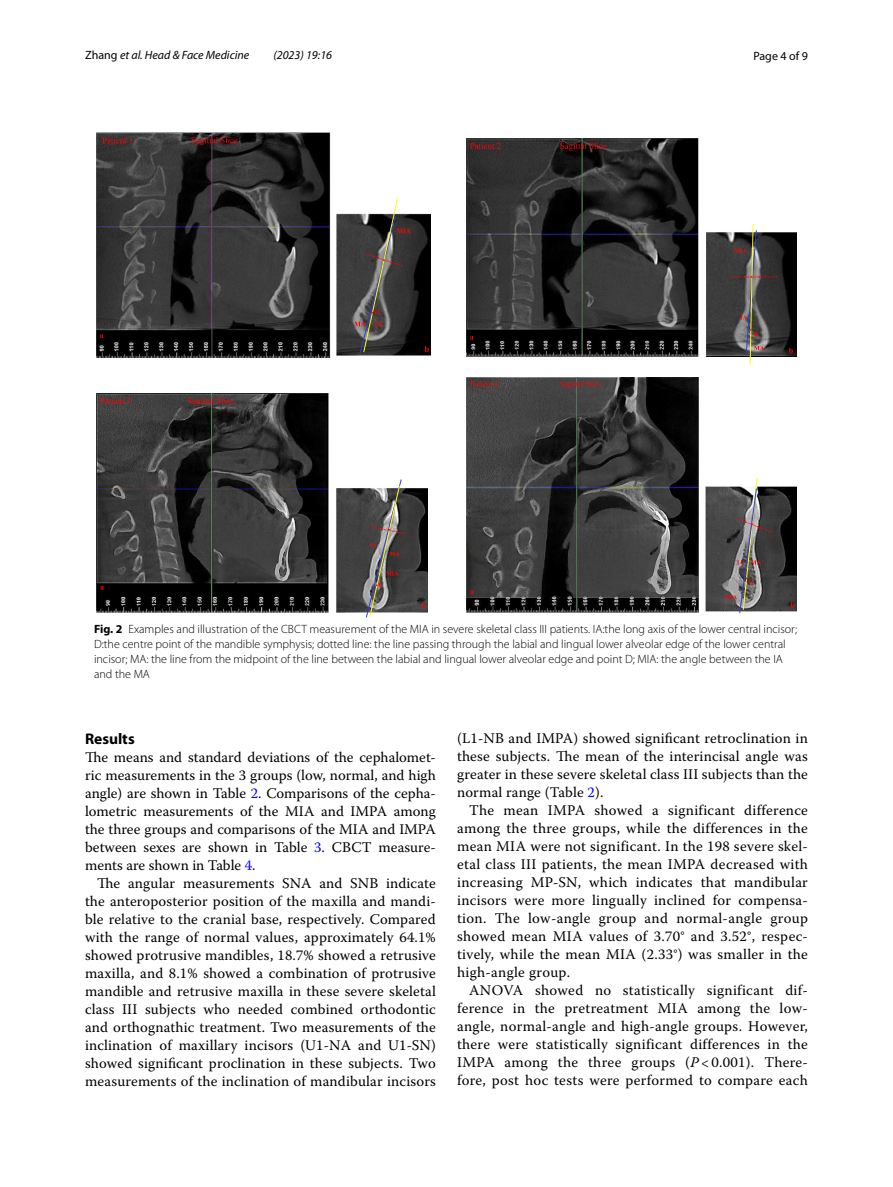
<style>
.page{position:relative;width:893px;height:1187px;background:#fff}
.page>*{position:absolute;margin:0;border:0;box-sizing:border-box;transform-origin:0 0}
.t1{font:700 15.45px "Myriad Pro";color:#000}
.t2{font:14.7px/18px "Warnock Pro";letter-spacing:.01em;color:#000;text-align:justify}
.t3{font:300 12px/15px "Myriad Pro";color:#000}
.t4{font:italic 12px "Myriad Pro";color:#000}
.t5{font:12px "Myriad Pro";color:#000}
.s1{font-style:normal}
.s2{font-weight:700}
.s3{color:#00f}
.s4{font-style:italic}
</style>
<div class="page">
<img style="left:96px;top:133px;width:335px;height:224px">
<img style="left:466px;top:138px;width:330px;height:219px">
<img style="left:97px;top:393px;width:331px;height:219px">
<img style="left:467px;top:377px;width:330px;height:235px">
<svg style="left:100px;top:334px;width:3px;height:4px"></svg>
<svg style="left:102px;top:137px;width:30px;height:6px"></svg>
<svg style="left:192px;top:137px;width:46px;height:8px"></svg>
<svg style="left:425px;top:346px;width:4px;height:6px"></svg>
<svg style="left:354px;top:198px;width:57px;height:155px;background:#5b5956"></svg>
<svg style="left:470px;top:143px;width:30px;height:6px"></svg>
<svg style="left:470px;top:336px;width:4px;height:3px"></svg>
<svg style="left:560px;top:143px;width:46px;height:8px"></svg>
<svg style="left:731px;top:224px;width:47px;height:141px;background:#64615e"></svg>
<svg style="left:789px;top:348px;width:4px;height:5px"></svg>
<svg style="left:100px;top:397px;width:30px;height:7px"></svg>
<svg style="left:188px;top:397px;width:46px;height:8px"></svg>
<svg style="left:366px;top:479px;width:40px;height:138px;background:#736f6d"></svg>
<svg style="left:100px;top:585px;width:4px;height:4px"></svg>
<svg style="left:421px;top:603px;width:4px;height:5px"></svg>
<svg style="left:470px;top:381px;width:28px;height:5px"></svg>
<svg style="left:559px;top:381px;width:42px;height:7px"></svg>
<svg style="left:724px;top:477px;width:50px;height:136px;background:#6e6b6b"></svg>
<svg style="left:470px;top:590px;width:4px;height:4px"></svg>
<svg style="left:791px;top:602px;width:4px;height:5px"></svg>
<p class="t4" style="left:85px;top:48px;width:166px"><span class="s1">Zhang</span> et al. Head &amp; Face Medicine</p>
<p class="t4" style="left:273px;top:48px;width:60px">(2023) 19:16</p>
<p class="t5" style="left:753px;top:48px;width:56px">Page 4 of 9</p>
<p class="t3" style="left:94px;top:621px;width:705px"><span class="s2">Fig. 2</span> Examples and illustration of the CBCT measurement of the MIA in severe skeletal class III patients. IA:the long axis of the lower central incisor; D:the centre point of the mandible symphysis; dotted line: the line passing through the labial and lingual lower alveolar edge of the lower central incisor; MA: the line from the midpoint of the line between the labial and lingual lower alveolar edge and point D; MIA: the angle between the IA and the MA</p>
<p class="t1" style="left:85px;top:728px;width:51px">Results</p>
<p class="t2" style="left:85px;top:747px;width:352px">The means and standard deviations of the cephalomet&shy;ric measurements in the 3 groups (low, normal, and high angle) are shown in Table <span class="s3">2</span>. Comparisons of the cepha&shy;lometric measurements of the MIA and IMPA among the three groups and comparisons of the MIA and IMPA between sexes are shown in Table <span class="s3">3</span>. CBCT measure&shy;ments are shown in Table <span class="s3">4</span>.</p>
<p class="t2" style="left:85px;top:873px;width:352px;text-indent:12px">The angular measurements SNA and SNB indicate the anteroposterior position of the maxilla and mandi&shy;ble relative to the cranial base, respectively. Compared with the range of normal values, approximately 64.1% showed protrusive mandibles, 18.7% showed a retrusive maxilla, and 8.1% showed a combination of protrusive mandible and retrusive maxilla in these severe skeletal class III subjects who needed combined orthodontic and orthognathic treatment. Two measurements of the inclination of maxillary incisors (U1-NA and U1-SN) showed significant proclination in these subjects. Two measurements of the inclination of mandibular incisors</p>
<p class="t2" style="left:457px;top:728px;width:352px">(L1-NB and IMPA) showed significant retroclination in these subjects. The mean of the interincisal angle was greater in these severe skeletal class III subjects than the normal range (Table <span class="s3">2</span>).</p>
<p class="t2" style="left:457px;top:800px;width:352px;text-indent:12px">The mean IMPA showed a significant difference among the three groups, while the differences in the mean MIA were not significant. In the 198 severe skel&shy;etal class III patients, the mean IMPA decreased with increasing MP-SN, which indicates that mandibular incisors were more lingually inclined for compensa&shy;tion. The low-angle group and normal-angle group showed mean MIA values of 3.70° and 3.52°, respec&shy;tively, while the mean MIA (2.33°) was smaller in the high-angle group.</p>
<p class="t2" style="left:457px;top:980px;width:352px;text-indent:12px">ANOVA showed no statistically significant dif&shy;ference in the pretreatment MIA among the low&shy;angle, normal-angle and high-angle groups. However, there were statistically significant differences in the IMPA among the three groups (<span class="s4">P</span> &lt; 0.001). There&shy;fore, post hoc tests were performed to compare each</p>
</div>
